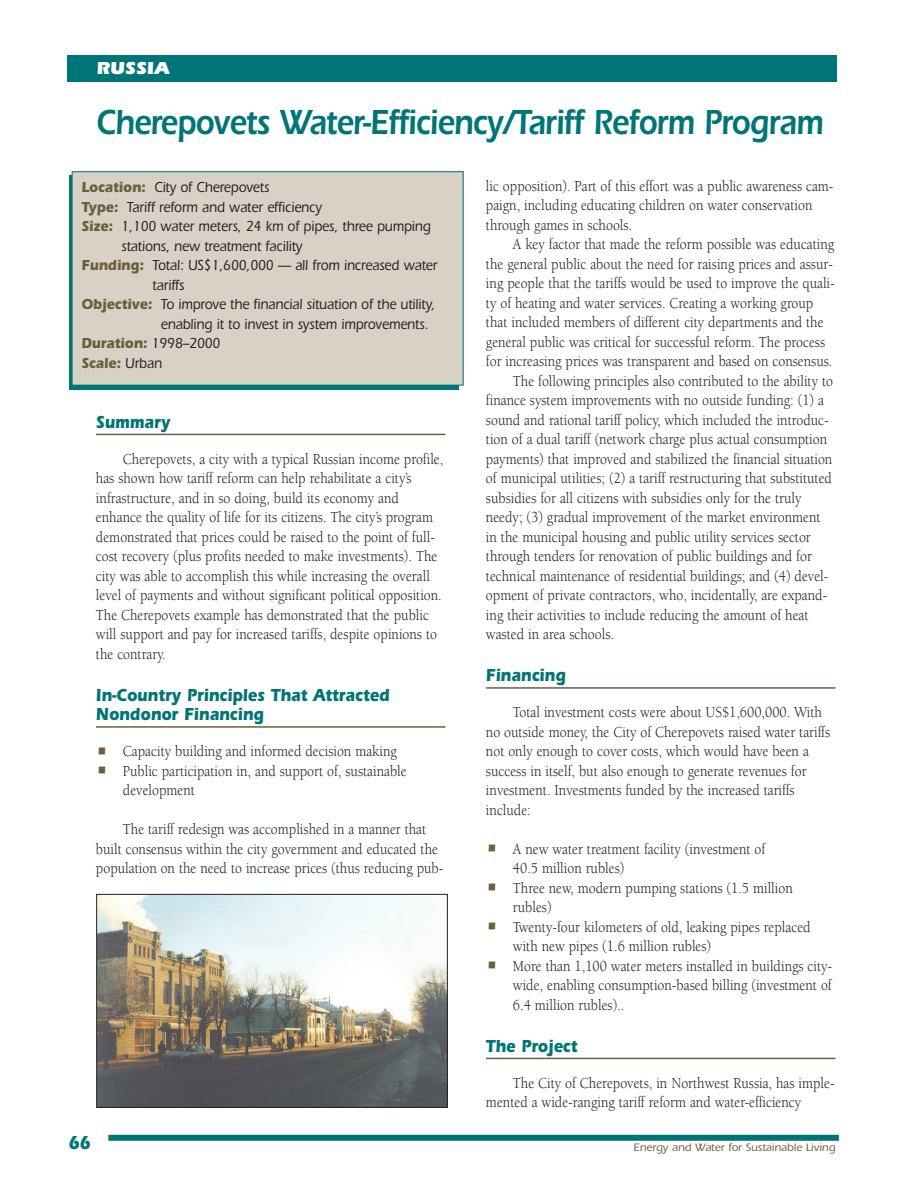
<style>
.page{position:relative;width:918px;height:1188px;background:#fff}
.page>*{position:absolute;margin:0;border:0;box-sizing:border-box;transform-origin:0 0}
.t1{font:600 36px "Itc Eras";letter-spacing:-.025em;color:#007578;scale:.85 1}
.t2{font:700 19.5px "Itc Eras";color:#007578;scale:.85 1}
.t3{font:700 18px/19.5px "Itc Eras";color:#007578;scale:.87 1}
.t4{font:900 18px "Itc Eras";color:#fff}
.t5{font:15.75px/19.5px "Berkeley";color:#231f20;scale:.88 1}
.t6{font:500 15px "Itc Eras";color:#231f20;scale:.88 1}
.t7{font:700 15px "Itc Eras";color:#6c5f3c;scale:.9 1}
.t8{font:500 11.25px "Itc Eras";color:#6c5f3c}
.s1{font-weight:700;color:#6c5f3c}
.s2{font-weight:500;color:#231f20}
.s3{font-family:"Itc Eras";font-weight:600;font-size:21px;color:#6c5f3c}
</style>
<div class="page">
<hr style="left:96px;top:434px;width:349px;height:1px;background:#6c5f3c">
<hr style="left:96px;top:726px;width:349px;height:2px;background:#6c5f3c">
<hr style="left:486px;top:687px;width:349px;height:2px;background:#6c5f3c">
<hr style="left:486px;top:1058px;width:349px;height:1px;background:#6c5f3c">
<div style="left:68px;top:55px;width:769px;height:27px;background:#007578"></div>
<div style="left:108px;top:1135px;width:731px;height:6px;background:#007578"></div>
<div style="left:69px;top:175px;width:389px;height:215px;background:#007578"></div>
<div style="left:72px;top:172px;width:391px;height:213px;background:#d7d1c6"></div>
<div style="left:72px;top:171px;width:392px;height:215px;border:1px solid #007578"></div>
<img style="left:98px;top:896px;width:348px;height:210px">
<div style="left:96px;top:894px;width:352px;height:214px;border:1px solid #231f20"></div>
<p class="t4" style="left:96px;top:62px;width:74px">RUSSIA</p>
<h1 class="t1" style="left:96px;top:109px;width:857px">Cherepovets Water-Efficiency/Tariff Reform Program</h1>
<p class="t6" style="left:81px;top:182px;width:215px"><span class="s1">Location:</span> City of Cherepovets</p>
<p class="t6" style="left:81px;top:202px;width:275px"><span class="s1">Type:</span> Tariff reform and water efficiency</p>
<p class="t6" style="left:81px;top:221px;width:399px"><span class="s1">Size:</span> 1,100 water meters, 24 km of pipes, three pumping</p>
<p class="t6" style="left:121px;top:241px;width:207px">stations, new treatment facility</p>
<p class="t6" style="left:81px;top:260px;width:406px"><span class="s1">Funding:</span> Total: US$1,600,000 — all from increased water</p>
<p class="t6" style="left:153px;top:280px;width:38px">tariffs</p>
<p class="t6" style="left:81px;top:299px;width:403px"><span class="s1">Objective:</span> To improve the financial situation of the utility,</p>
<p class="t6" style="left:161px;top:319px;width:306px">enabling it to invest in system improvements.</p>
<p class="t7" style="left:81px;top:338px;width:156px">Duration: <span class="s2">1998–2000</span></p>
<p class="t7" style="left:81px;top:358px;width:91px">Scale: <span class="s2">Urban</span></p>
<p class="t5" style="left:486px;top:177px;width:397px">lic opposition). Part of this effort was a public awareness cam&shy;paign, including educating children on water conservation through games in schools.</p>
<p class="t5" style="left:513px;top:236px;width:367px">A key factor that made the reform possible was educating</p>
<p class="t5" style="left:486px;top:255px;width:396px">the general public about the need for raising prices and assur-</p>
<p class="t5" style="left:486px;top:275px;width:398px">ing people that the tariffs would be used to improve the quali-</p>
<p class="t5" style="left:486px;top:294px;width:374px">ty of heating and water services. Creating a working group</p>
<p class="t5" style="left:486px;top:314px;width:385px">that included members of different city departments and the</p>
<p class="t5" style="left:486px;top:333px;width:387px">general public was critical for successful reform. The process</p>
<p class="t5" style="left:486px;top:353px;width:395px">for increasing prices was transparent and based on consensus.</p>
<p class="t5" style="left:513px;top:372px;width:365px">The following principles also contributed to the ability to</p>
<p class="t5" style="left:486px;top:392px;width:386px">finance system improvements with no outside funding: (1) a</p>
<p class="t5" style="left:486px;top:411px;width:391px">sound and rational tariff policy, which included the introduc-</p>
<p class="t5" style="left:486px;top:431px;width:389px">tion of a dual tariff (network charge plus actual consumption</p>
<p class="t5" style="left:486px;top:450px;width:395px">payments) that improved and stabilized the financial situation</p>
<p class="t5" style="left:486px;top:470px;width:395px">of municipal utilities; (2) a tariff restructuring that substituted</p>
<p class="t5" style="left:486px;top:489px;width:360px">subsidies for all citizens with subsidies only for the truly</p>
<p class="t5" style="left:486px;top:509px;width:382px">needy; (3) gradual improvement of the market environment</p>
<p class="t5" style="left:486px;top:528px;width:371px">in the municipal housing and public utility services sector</p>
<p class="t5" style="left:486px;top:548px;width:372px">through tenders for renovation of public buildings and for</p>
<p class="t5" style="left:486px;top:567px;width:391px">technical maintenance of residential buildings; and (4) devel-</p>
<p class="t5" style="left:486px;top:587px;width:389px">opment of private contractors, who, incidentally, are expand-</p>
<p class="t5" style="left:486px;top:606px;width:368px">ing their activities to include reducing the amount of heat</p>
<p class="t5" style="left:486px;top:626px;width:147px">wasted in area schools.</p>
<p class="t3" style="left:486px;top:667px;width:93px">Financing</p>
<p class="t5" style="left:486px;top:704px;width:393px;text-indent:27px">Total investment costs were about US$1,600,000. With no outside money, the City of Cherepovets raised water tariffs not only enough to cover costs, which would have been a success in itself, but also enough to generate revenues for investment. Investments funded by the increased tariffs include:</p>
<p class="t5" style="left:513px;top:840px;width:288px;text-indent:-27px"><span class="s3">•</span> A new water treatment facility (investment of<br>40.5 million rubles)</p>
<p class="t5" style="left:513px;top:879px;width:320px;text-indent:-27px"><span class="s3">•</span> Three new, modern pumping stations (1.5 million rubles)</p>
<p class="t5" style="left:513px;top:918px;width:340px;text-indent:-27px"><span class="s3">•</span> Twenty-four kilometers of old, leaking pipes replaced with new pipes (1.6 million rubles)</p>
<p class="t5" style="left:513px;top:957px;width:364px;text-align:justify;text-indent:-27px"><span class="s3">•</span> More than 1,100 water meters installed in buildings city&shy;wide, enabling consumption-based billing (investment of 6.4 million rubles)..</p>
<p class="t3" style="left:486px;top:1038px;width:107px">The Project</p>
<p class="t5" style="left:486px;top:1074px;width:398px;text-indent:27px">The City of Cherepovets, in Northwest Russia, has imple&shy;mented a wide-ranging tariff reform and water-efficiency</p>
<p class="t3" style="left:96px;top:414px;width:87px">Summary</p>
<p class="t5" style="left:96px;top:450px;width:396px;text-indent:27px">Cherepovets, a city with a typical Russian income profile, has shown how tariff reform can help rehabilitate a city’s infrastructure, and in so doing, build its economy and enhance the quality of life for its citizens. The city’s program demonstrated that prices could be raised to the point of full&shy;cost recovery (plus profits needed to make investments). The city was able to accomplish this while increasing the overall level of payments and without significant political opposition.<br>The Cherepovets example has demonstrated that the public will support and pay for increased tariffs, despite opinions to the contrary.</p>
<p class="t3" style="left:96px;top:687px;width:339px">In-Country Principles That Attracted<br>Nondonor Financing</p>
<p class="t5" style="left:96px;top:743px;width:343px"><span class="s3">•</span> Capacity building and informed decision making</p>
<p class="t5" style="left:123px;top:762px;width:324px;text-indent:-27px"><span class="s3">•</span> Public participation in, and support of, sustainable development</p>
<p class="t5" style="left:96px;top:821px;width:396px;text-indent:27px">The tariff redesign was accomplished in a manner that built consensus within the city government and educated the population on the need to increase prices (thus reducing pub-</p>
<p class="t2" style="left:68px;top:1136px;width:28px">66</p>
<p class="t8" style="left:633px;top:1143px;width:204px">Energy and Water for Sustainable Living</p>
</div>
